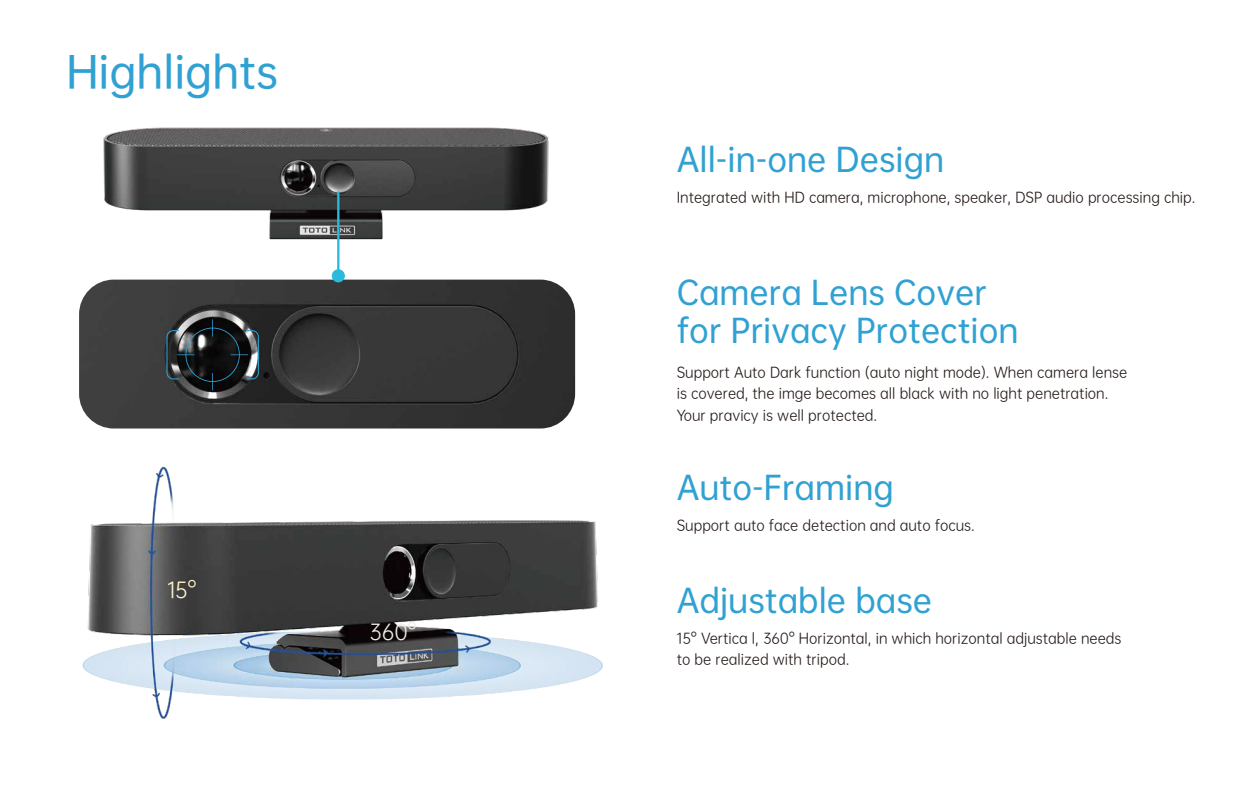
<style>
.page{position:relative;width:1260px;height:788px;background:#fff}
.page>*{position:absolute;margin:0;border:0;box-sizing:border-box;transform-origin:0 0}
.t1{font:42px "OPPO Sans M";color:#30a1d2}
.t2{font:31.5px/37.8px "OPPO Sans M";color:#30a1d2}
.t3{font:21px "OPPO Sans R";color:#efede8}
.t4{font:21px "OPPO Sans R";color:#fff6ca}
.t5{font:14px/21px "OPPO Sans R";color:#221815}
</style>
<div class="page">
<img style="left:82px;top:466px;width:521px;height:253px">
<img style="left:79px;top:279px;width:496px;height:149px">
<img style="left:103px;top:127px;width:446px;height:113px">
<svg style="left:332px;top:190px;width:13px;height:92px"></svg>
<svg style="left:166px;top:319px;width:93px;height:71px"></svg>
<h1 class="t1" style="left:66px;top:37px;width:213px">Highlights</h1>
<h3 class="t4" style="left:167px;top:573px;width:31px">15°</h3>
<h3 class="t3" style="left:369px;top:615px;width:49px">360°</h3>
<h2 class="t2" style="left:677px;top:138px;width:269px">All-in-one Design</h2>
<p class="t5" style="left:677px;top:185px;width:520px">Integrated with HD camera, microphone, speaker, DSP audio processing chip.</p>
<h2 class="t2" style="left:677px;top:271px;width:343px">Camera Lens Cover for Privacy Protection</h2>
<p class="t5" style="left:677px;top:361px;width:452px">Support Auto Dark function (auto night mode). When camera lense is covered, the imge becomes all black with no light penetration.<br>Your pravicy is well protected.</p>
<h2 class="t2" style="left:677px;top:466px;width:219px">Auto-Framing</h2>
<p class="t5" style="left:677px;top:514px;width:300px">Support auto face detection and auto focus.</p>
<h2 class="t2" style="left:677px;top:579px;width:257px">Adjustable base</h2>
<p class="t5" style="left:677px;top:626px;width:446px">15° Vertica l, 360° Horizontal, in which horizontal adjustable needs to be realized with tripod.</p>
</div>
